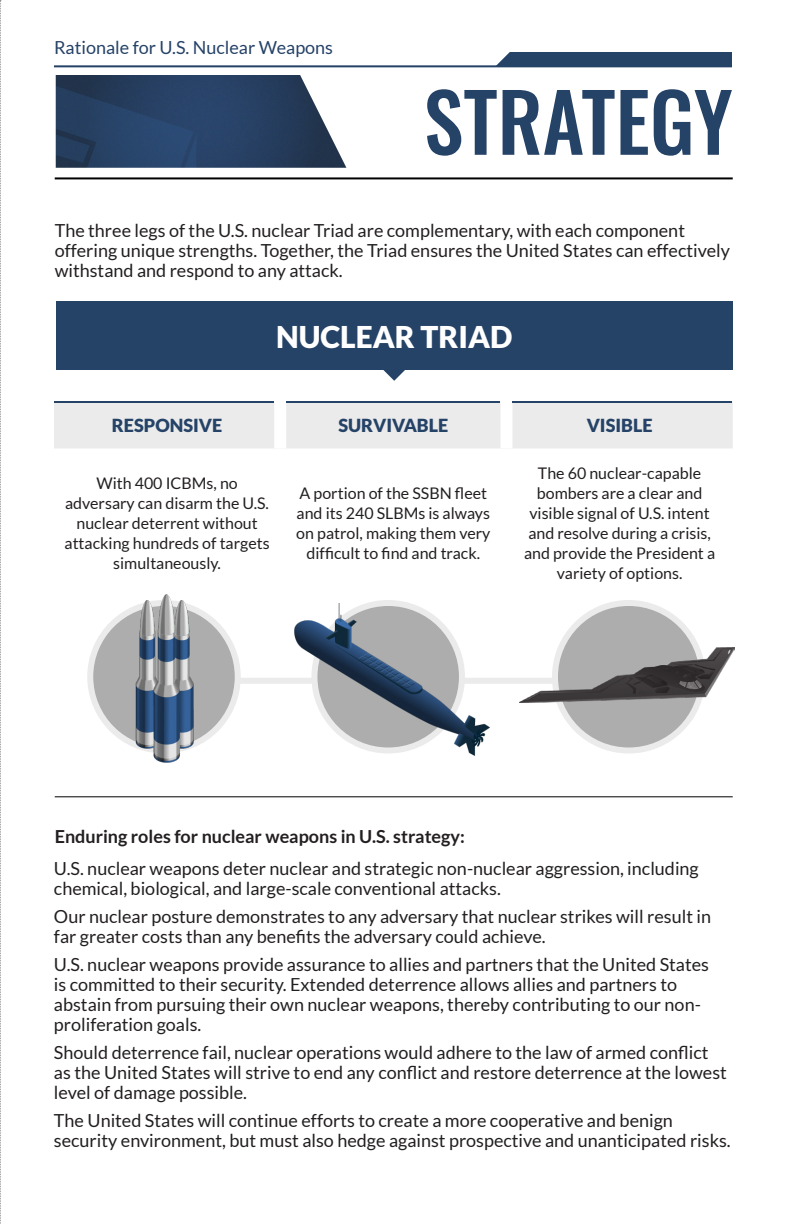
<style>
.page{position:relative;width:792px;height:1224px;background:#fff}
.page>*{position:absolute;margin:0;border:0;box-sizing:border-box;transform-origin:0 0}
.t1{font:500 80px "Oswald";color:#254267}
.t2{font:900 30px "Lato";color:#fff}
.t3{font:18px/20px "Lato";color:#231f20}
.t4{font:700 18px "Lato";color:#231f20}
.t5{font:18px "Lato";color:#254267}
.t6{font:900 18px "Lato";color:#254267}
.t7{font:16px/20px "Lato";color:#231f20;text-align:center}
</style>
<div class="page">
<div style="left:148px;top:678px;width:530px;height:6px;background:#ebebeb"></div>
<div style="left:497px;top:52px;width:235px;height:13px;background:#254267"></div>
<hr style="left:54px;top:65px;width:678px;height:2px;background:#254267">
<hr style="left:55px;top:177px;width:678px;height:2px;background:#000">
<img style="left:56px;top:75px;width:290px;height:93px">
<div style="left:555px;top:603px;width:147px;height:147px;background:#adadad;border-radius:50%"></div>
<div style="left:552px;top:600px;width:154px;height:154px;border:6px solid #ebebeb;border-radius:50%"></div>
<div style="left:90px;top:603px;width:148px;height:147px;background:#adadad;border-radius:50%"></div>
<div style="left:87px;top:600px;width:154px;height:154px;border:6px solid #ebebeb;border-radius:50%"></div>
<hr style="left:55px;top:796px;width:678px;height:1px;background:#000">
<div style="left:54px;top:402px;width:679px;height:46px;background:#ebebeb"></div>
<div style="left:500px;top:402px;width:12px;height:46px;background:#fff"></div>
<div style="left:274px;top:402px;width:12px;height:46px;background:#fff"></div>
<img style="left:135px;top:594px;width:59px;height:169px">
<img style="left:294px;top:604px;width:195px;height:151px">
<img style="left:519px;top:648px;width:215px;height:55px">
<hr style="left:54px;top:401px;width:220px;height:2px;background:#254267">
<hr style="left:286px;top:401px;width:214px;height:2px;background:#254267">
<hr style="left:512px;top:401px;width:220px;height:2px;background:#254267">
<svg style="left:383px;top:370px;width:22px;height:11px"></svg>
<div style="left:56px;top:302px;width:677px;height:68px;background:#254267"></div>
<svg style="left:0;top:0;width:1px;height:1224px"></svg>
<p class="t5" style="left:54px;top:38px;width:281px">Rationale for U.S. Nuclear Weapons</p>
<h1 class="t1" style="left:424px;top:80px;width:310px">STRATEGY</h1>
<p class="t3" style="left:55px;top:220px;width:677px">The three legs of the U.S. nuclear Triad are complementary, with each component offering unique strengths. Together, the Triad ensures the United States can effectively withstand and respond to any attack.</p>
<h2 class="t2" style="left:276px;top:319px;width:238px">NUCLEAR TRIAD</h2>
<p class="t6" style="left:112px;top:415px;width:112px">RESPONSIVE</p>
<p class="t7" style="left:65px;top:473px;width:207px">With 400 ICBMs, no adversary can disarm the U.S. nuclear deterrent without attacking hundreds of targets simultaneously.</p>
<p class="t6" style="left:338px;top:415px;width:111px">SURVIVABLE</p>
<p class="t7" style="left:296px;top:483px;width:196px">A portion of the SSBN fleet and its 240 SLBMs is always on patrol, making them very difficult to find and track.</p>
<p class="t6" style="left:587px;top:415px;width:67px">VISIBLE</p>
<p class="t7" style="left:524px;top:463px;width:193px">The 60 nuclear-capable bombers are a clear and visible signal of U.S. intent and resolve during a crisis, and provide the President a variety of options.</p>
<p class="t4" style="left:55px;top:826px;width:412px">Enduring roles for nuclear weapons in U.S. strategy:</p>
<p class="t3" style="left:54px;top:858px;width:646px">U.S. nuclear weapons deter nuclear and strategic non-nuclear aggression, including chemical, biological, and large-scale conventional attacks.</p>
<p class="t3" style="left:54px;top:906px;width:659px">Our nuclear posture demonstrates to any adversary that nuclear strikes will result in far greater costs than any benefits the adversary could achieve.</p>
<p class="t3" style="left:54px;top:954px;width:657px">U.S. nuclear weapons provide assurance to allies and partners that the United States is committed to their security. Extended deterrence allows allies and partners to abstain from pursuing their own nuclear weapons, thereby contributing to our non&shy;proliferation goals.</p>
<p class="t3" style="left:54px;top:1042px;width:674px">Should deterrence fail, nuclear operations would adhere to the law of armed conflict as the United States will strive to end any conflict and restore deterrence at the lowest level of damage possible.</p>
<p class="t3" style="left:54px;top:1110px;width:678px">The United States will continue efforts to create a more cooperative and benign security environment, but must also hedge against prospective and unanticipated risks.</p>
</div>
